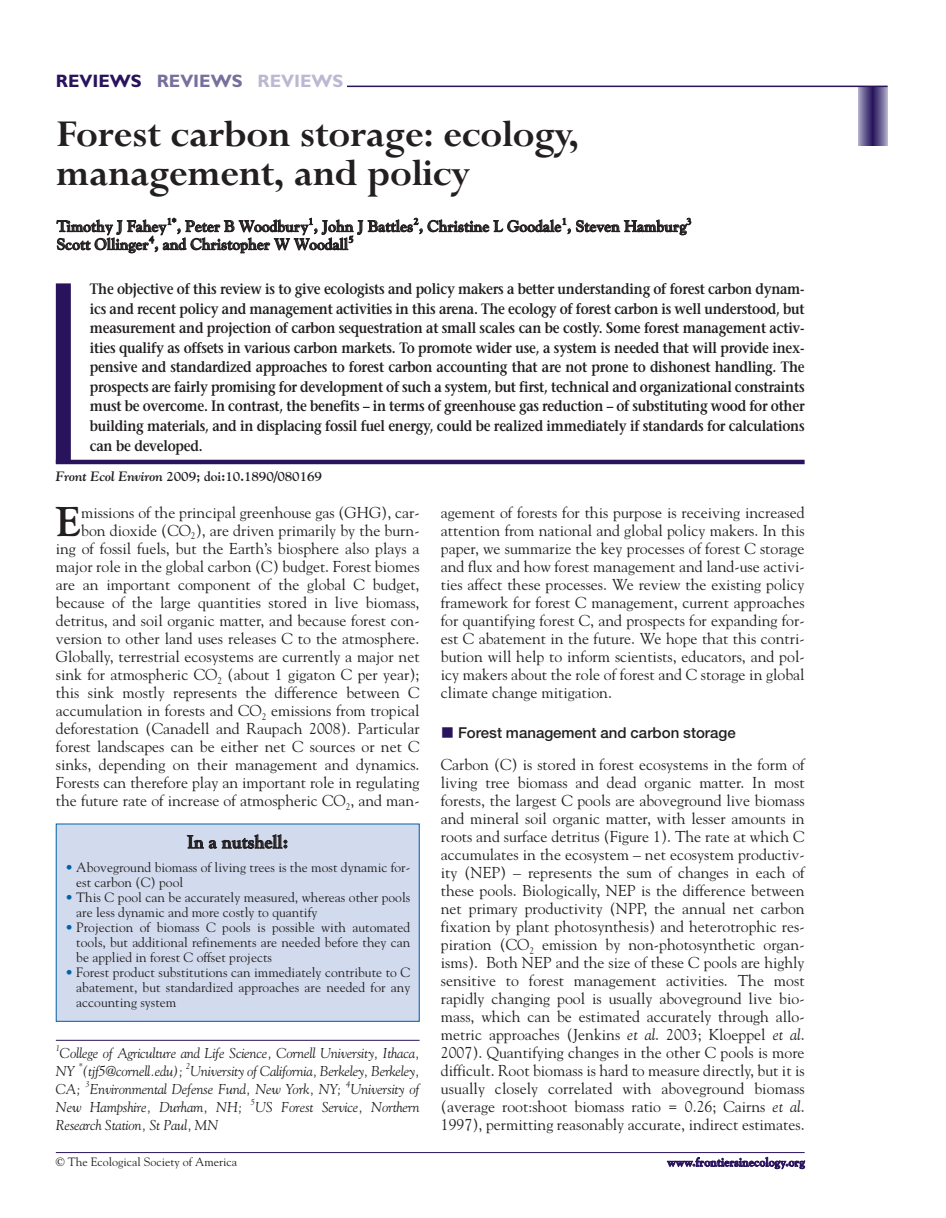
<style>
.page{position:relative;width:946px;height:1218px;background:#fff}
.page>*{position:absolute;margin:0;border:0;box-sizing:border-box;transform-origin:0 0}
.t1{font:700 42px/39px "Lapidary 333 BT";letter-spacing:-.005em;color:#231f20}
.t2{font:700 41.4px "Goudy";color:#231f20}
.t3{font:700 18px "Gill Sans";color:#29135d}
.t4{font:700 18px "Goudy";color:#231f20}
.t5{font:15.75px/18px "Goudy";color:#231f20;text-align:justify}
.t6{font:700 15.75px/18px "Goudy";color:#231f20}
.t7{font:600 15px/19.5px "Stone Serif";letter-spacing:-.02em;color:#231f20;text-align:justify;scale:.88 1}
.t8{font:500 15px "Helvetica Neue";color:#231f20}
.t9{font:italic 14.25px/18px "Goudy";letter-spacing:-.015em;color:#231f20}
.t10{font:13.5px/15px "Goudy";color:#231f20}
.t11{font:700 13.5px "Goudy";letter-spacing:-.005em;color:#231f20}
.t12{font:12px "Goudy";color:#231f20}
.t13{font:700 12px "Goudy";color:#29135d}
.t14{font:italic 8.55px "Goudy";color:#231f20}
.s1{color:#786f9d}
.s2{color:#bdb8d1}
.s3{font-style:italic}
.s4{color:#0161aa}
</style>
<div class="page">
<div style="left:858px;top:86px;width:29px;height:60px;background:#ada8c6"></div>
<div style="left:859px;top:86px;width:27px;height:60px;background:#a099bc"></div>
<div style="left:860px;top:86px;width:25px;height:60px;background:#938bb2"></div>
<div style="left:860px;top:86px;width:24px;height:60px;background:#958fb4"></div>
<div style="left:861px;top:86px;width:23px;height:60px;background:#877fa9"></div>
<div style="left:862px;top:86px;width:21px;height:60px;background:#7c74a1"></div>
<div style="left:863px;top:86px;width:19px;height:60px;background:#716998"></div>
<div style="left:864px;top:86px;width:17px;height:60px;background:#675d8f"></div>
<div style="left:865px;top:86px;width:15px;height:60px;background:#5d5488"></div>
<div style="left:866px;top:86px;width:13px;height:60px;background:#554a80"></div>
<div style="left:867px;top:86px;width:11px;height:60px;background:#4d3f79"></div>
<div style="left:868px;top:86px;width:9px;height:60px;background:#453672"></div>
<div style="left:869px;top:86px;width:7px;height:60px;background:#3d2d6c"></div>
<div style="left:870px;top:86px;width:5px;height:60px;background:#2d1860"></div>
<hr style="left:872px;top:86px;width:1px;height:60px;background:#29135d">
<hr style="left:56px;top:86px;width:831px;height:1px;background:#29135d">
<hr style="left:56px;top:1152px;width:748px;height:1px;background:#29135d">
<div style="left:56px;top:62px;width:291px;height:29px;background:#fff"></div>
<div style="left:56px;top:283px;width:15px;height:180px;background:#29135d"></div>
<hr style="left:56px;top:460px;width:748px;height:4px;background:#29135d">
<div style="left:56px;top:824px;width:363px;height:197px;background:#d2dbee"></div>
<hr style="left:56px;top:1040px;width:363px;height:1px;background:#29135d">
<p class="t3" style="left:56px;top:75px;width:289px">REVIEWS <span class="s1">REVIEWS</span> <span class="s2">REVIEWS</span></p>
<h1 class="t1" style="left:56px;top:120px;width:524px">Forest carbon storage: ecology, management, and policy</h1>
<p class="t6" style="left:57px;top:218px;width:636px">Timothy J Fahey<sup>1*</sup>, Peter B Woodbury<sup>1</sup>, John J Battles<sup>2</sup>, Christine L Goodale<sup>1</sup>, Steven Hamburg<sup>3<br></sup>Scott Ollinger<sup>4</sup>, and Christopher W Woodall<sup>5</sup></p>
<p class="t7" style="left:90px;top:281px;width:813px">The objective of this review is to give ecologists and policy makers a better understanding of forest carbon dynam&shy;ics and recent policy and management activities in this arena. The ecology of forest carbon is well understood, but measurement and projection of carbon sequestration at small scales can be costly. Some forest management activ&shy;ities qualify as offsets in various carbon markets. To promote wider use, a system is needed that will provide inex&shy;pensive and standardized approaches to forest carbon accounting that are not prone to dishonest handling. The prospects are fairly promising for development of such a system, but first, technical and organizational constraints must be overcome. In contrast, the benefits – in terms of greenhouse gas reduction – of substituting wood for other building materials, and in displacing fossil fuel energy, could be realized immediately if standards for calculations can be developed.</p>
<p class="t11" style="left:56px;top:471px;width:268px"><span class="s3">Front Ecol Environ</span> 2009; doi:10.1890/080169</p>
<p class="t5" style="left:56px;top:504px;width:365px;text-align:right">missions of the principal greenhouse gas (GHG), car&shy;bon dioxide (CO<sub>2</sub>), are driven primarily by the burn-<br>ing of fossil fuels, but the Earth’s biosphere also plays a major role in the global carbon (C) budget. Forest biomes are an important component of the global C budget, because of the large quantities stored in live biomass, detritus, and soil organic matter, and because forest con&shy;version to other land uses releases C to the atmosphere.<br>Globally, terrestrial ecosystems are currently a major net sink for atmospheric CO<sub>2</sub> (about 1 gigaton C per year); this sink mostly represents the difference between C accumulation in forests and CO<sub>2</sub> emissions from tropical deforestation (Canadell and Raupach 2008). Particular forest landscapes can be either net C sources or net C sinks, depending on their management and dynamics.<br>Forests can therefore play an important role in regulating the future rate of increase of atmospheric CO<sub>2</sub>, and man-</p>
<p class="t5" style="left:441px;top:504px;width:365px">agement of forests for this purpose is receiving increased attention from national and global policy makers. In this paper, we summarize the key processes of forest C storage and flux and how forest management and land-use activi&shy;ties affect these processes. We review the existing policy framework for forest C management, current approaches for quantifying forest C, and prospects for expanding for&shy;est C abatement in the future. We hope that this contri&shy;bution will help to inform scientists, educators, and pol&shy;icy makers about the role of forest and C storage in global climate change mitigation.</p>
<h2 class="t2" style="left:56px;top:504px;width:27px">E</h2>
<p class="t8" style="left:458px;top:727px;width:279px">Forest management and carbon storage</p>
<p class="t5" style="left:441px;top:756px;width:365px">Carbon (C) is stored in forest ecosystems in the form of living tree biomass and dead organic matter. In most forests, the largest C pools are aboveground live biomass and mineral soil organic matter, with lesser amounts in roots and surface detritus (Figure 1). The rate at which C accumulates in the ecosystem – net ecosystem productiv&shy;ity (NEP) – represents the sum of changes in each of these pools. Biologically, NEP is the difference between net primary productivity (NPP, the annual net carbon fixation by plant photosynthesis) and heterotrophic res&shy;piration (CO<sub>2</sub> emission by non-photosynthetic organ&shy;isms). Both NEP and the size of these C pools are highly sensitive to forest management activities. The most rapidly changing pool is usually aboveground live bio&shy;mass, which can be estimated accurately through allo&shy;metric approaches (Jenkins <span class="s3">et al</span>. 2003; Kloeppel <span class="s3">et al</span>.<br>2007). Quantifying changes in the other C pools is more difficult. Root biomass is hard to measure directly, but it is usually closely correlated with aboveground biomass (average root:shoot biomass ratio = 0.26; Cairns <span class="s3">et al</span>.<br>1997), permitting reasonably accurate, indirect estimates.</p>
<p class="t4" style="left:187px;top:834px;width:103px">In a nutshell:</p>
<p class="t10" style="left:76px;top:861px;width:335px;text-indent:-11px"><span class="s4">•</span> Aboveground biomass of living trees is the most dynamic for&shy;est carbon (C) pool</p>
<p class="t10" style="left:76px;top:891px;width:335px;text-indent:-11px"><span class="s4">•</span> This C pool can be accurately measured, whereas other pools are less dynamic and more costly to quantify</p>
<p class="t10" style="left:76px;top:921px;width:335px;text-align:justify;text-indent:-11px"><span class="s4">•</span> Projection of biomass C pools is possible with automated tools, but additional refinements are needed before they can be applied in forest C offset projects</p>
<p class="t10" style="left:76px;top:966px;width:335px;text-align:justify;text-indent:-11px"><span class="s4">•</span> Forest product substitutions can immediately contribute to C abatement, but standardized approaches are needed for any accounting system</p>
<p class="t14" style="left:56px;top:1045px;width:6px">1</p>
<p class="t9" style="left:56px;top:1044px;width:365px">College of Agriculture and Life Science, Cornell University, Ithaca,<br>NY</p>
<p class="t14" style="left:79px;top:1063px;width:6px">*</p>
<p class="t9" style="left:83px;top:1062px;width:102px">(tjf5@cornell.edu);</p>
<p class="t14" style="left:186px;top:1063px;width:6px">2</p>
<p class="t9" style="left:190px;top:1062px;width:231px">University of California, Berkeley, Berkeley,</p>
<p class="t9" style="left:56px;top:1080px;width:26px">CA;</p>
<p class="t14" style="left:86px;top:1081px;width:6px">3</p>
<p class="t9" style="left:90px;top:1080px;width:253px">Environmental Defense Fund, New York, NY;</p>
<p class="t14" style="left:346px;top:1081px;width:6px">4</p>
<p class="t9" style="left:350px;top:1080px;width:71px">University of</p>
<p class="t9" style="left:56px;top:1098px;width:188px">New Hampshire, Durham, NH;</p>
<p class="t14" style="left:251px;top:1099px;width:6px">5</p>
<p class="t9" style="left:255px;top:1098px;width:166px">US Forest Service, Northern</p>
<p class="t9" style="left:56px;top:1116px;width:164px">Research Station, St Paul, MN</p>
<p class="t12" style="left:56px;top:1157px;width:183px">© The Ecological Society of America</p>
<p class="t13" style="left:667px;top:1157px;width:139px">www.frontiersinecology.org</p>
</div>
